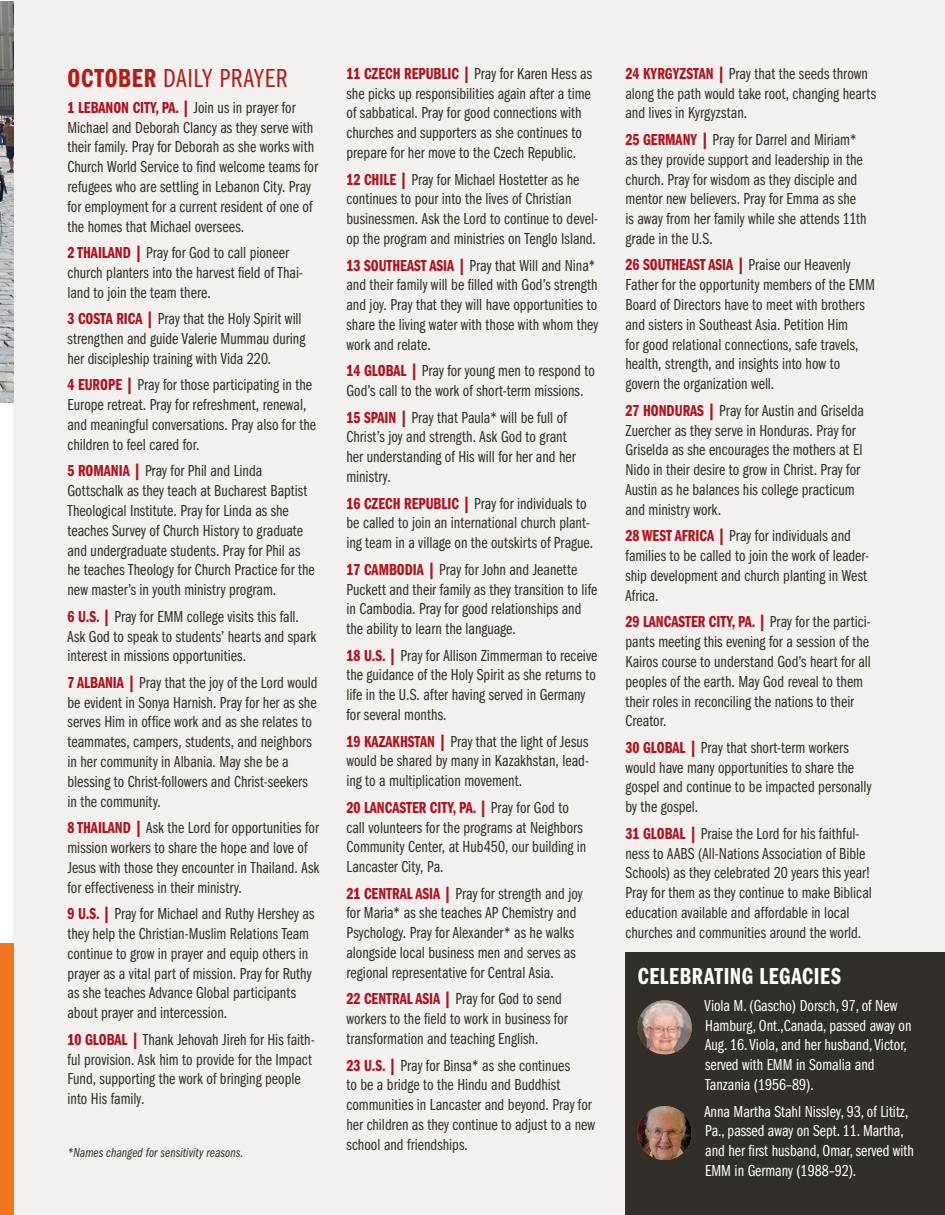
<style>
.page{position:relative;width:945px;height:1215px;background:#fff}
.page>*{position:absolute;margin:0;border:0;box-sizing:border-box;transform-origin:0 0}
.t1{font:27px "Franklin Gothic LT Pro Bk Cm";letter-spacing:.03em;color:#b41d15}
.t2{font:24px "Franklin Gothic LT Pro Dm Cm";letter-spacing:.025em;color:#fff}
.t3{font:16.5px/19.8px "Franklin Gothic LT Pro Bk Cm";letter-spacing:.005em;color:#342d22}
.t4{font:16.5px/19.8px "Franklin Gothic LT Pro Bk Cm";color:#fff}
.t5{font:16.5px "Franklin Gothic LT Pro Dm Cm";color:#b0131c}
.t6{font:13.5px "Franklin Gothic LT Pro Bk Cm It";letter-spacing:.005em;color:#342d22}
.s1{font-family:"Franklin Gothic LT Pro Dm Cm"}
.s2{font-family:"Franklin Gothic LT Pro Bk Cm";color:#342d22}
.s3{font-family:"Franklin Gothic LT Pro Dm Cm";color:#b0131c}
</style>
<div class="page">
<div style="left:14px;top:0;width:931px;height:1215px;background:#f2f1f0"></div>
<div style="left:0;top:943px;width:14px;height:272px;background:#f37521"></div>
<div style="left:626px;top:952px;width:319px;height:263px;background:#322f2a"></div>
<img style="left:638px;top:1000px;width:54px;height:54px">
<img style="left:638px;top:1106px;width:54px;height:54px">
<img style="left:0;top:2px;width:14px;height:400px">
<h1 class="t1" style="left:68px;top:63px;width:221px"><span class="s1">OCTOBER</span> DAILY PRAYER</h1>
<p class="t5" style="left:68px;top:98px;width:230px">1 LEBANON CITY, PA. | <span class="s2">Join us in prayer for</span></p>
<p class="t3" style="left:68px;top:117px;width:252px">Michael and Deborah Clancy as they serve with their family. Pray for Deborah as she works with Church World Service to find welcome teams for refugees who are settling in Lebanon City. Pray for employment for a current resident of one of the homes that Michael oversees.</p>
<p class="t3" style="left:68px;top:243px;width:237px"><span class="s3">2 THAILAND |</span> Pray for God to call pioneer church planters into the harvest field of Thai&shy;land to join the team there.</p>
<p class="t3" style="left:68px;top:309px;width:239px"><span class="s3">3 COSTA RICA |</span> Pray that the Holy Spirit will strengthen and guide Valerie Mummau during her discipleship training with Vida 220.</p>
<p class="t3" style="left:68px;top:375px;width:250px"><span class="s3">4 EUROPE |</span> Pray for those participating in the Europe retreat. Pray for refreshment, renewal, and meaningful conversations. Pray also for the children to feel cared for.</p>
<p class="t3" style="left:68px;top:461px;width:249px"><span class="s3">5 ROMANIA |</span> Pray for Phil and Linda Gottschalk as they teach at Bucharest Baptist Theological Institute. Pray for Linda as she teaches Survey of Church History to graduate and undergraduate students. Pray for Phil as he teaches Theology for Church Practice for the new master’s in youth ministry program.</p>
<p class="t3" style="left:68px;top:607px;width:250px"><span class="s3">6 U.S. |</span> Pray for EMM college visits this fall.<br>Ask God to speak to students’ hearts and spark interest in missions opportunities.</p>
<p class="t3" style="left:68px;top:673px;width:252px"><span class="s3">7 ALBANIA |</span> Pray that the joy of the Lord would be evident in Sonya Harnish. Pray for her as she serves Him in office work and as she relates to teammates, campers, students, and neighbors in her community in Albania. May she be a blessing to Christ-followers and Christ-seekers in the community.</p>
<p class="t3" style="left:68px;top:818px;width:253px"><span class="s3">8 THAILAND |</span> Ask the Lord for opportunities for mission workers to share the hope and love of Jesus with those they encounter in Thailand. Ask for effectiveness in their ministry.</p>
<p class="t3" style="left:68px;top:904px;width:248px"><span class="s3">9 U.S. |</span> Pray for Michael and Ruthy Hershey as they help the Christian-Muslim Relations Team continue to grow in prayer and equip others in prayer as a vital part of mission. Pray for Ruthy as she teaches Advance Global participants about prayer and intercession.</p>
<p class="t3" style="left:68px;top:1030px;width:249px"><span class="s3">10 GLOBAL |</span> Thank Jehovah Jireh for His faith&shy;ful provision. Ask him to provide for the Impact Fund, supporting the work of bringing people into His family.</p>
<p class="t6" style="left:68px;top:1145px;width:177px">*Names changed for sensitivity reasons.</p>
<p class="t3" style="left:346px;top:64px;width:247px"><span class="s3">11 CZECH REPUBLIC |</span> Pray for Karen Hess as she picks up responsibilities again after a time of sabbatical. Pray for good connections with churches and supporters as she continues to prepare for her move to the Czech Republic.</p>
<p class="t3" style="left:346px;top:169px;width:253px"><span class="s3">12 CHILE |</span> Pray for Michael Hostetter as he continues to pour into the lives of Christian businessmen. Ask the Lord to continue to devel&shy;op the program and ministries on Tenglo Island.</p>
<p class="t3" style="left:346px;top:255px;width:253px"><span class="s3">13 SOUTHEAST ASIA |</span> Pray that Will and Nina* and their family will be filled with God’s strength and joy. Pray that they will have opportunities to share the living water with those with whom they work and relate.</p>
<p class="t3" style="left:346px;top:361px;width:250px"><span class="s3">14 GLOBAL |</span> Pray for young men to respond to<br>God’s call to the work of short-term missions.</p>
<p class="t3" style="left:346px;top:408px;width:231px"><span class="s3">15 SPAIN |</span> Pray that Paula* will be full of Christ’s joy and strength. Ask God to grant her understanding of His will for her and her ministry.</p>
<p class="t3" style="left:346px;top:493px;width:248px"><span class="s3">16 CZECH REPUBLIC |</span> Pray for individuals to be called to join an international church plant&shy;ing team in a village on the outskirts of Prague.</p>
<p class="t3" style="left:346px;top:560px;width:252px"><span class="s3">17 CAMBODIA |</span> Pray for John and Jeanette Puckett and their family as they transition to life in Cambodia. Pray for good relationships and the ability to learn the language.</p>
<p class="t3" style="left:346px;top:646px;width:252px"><span class="s3">18 U.S. |</span> Pray for Allison Zimmerman to receive the guidance of the Holy Spirit as she returns to life in the U.S. after having served in Germany for several months.</p>
<p class="t3" style="left:346px;top:732px;width:244px;text-align:justify"><span class="s3">19 KAZAKHSTAN |</span> Pray that the light of Jesus would be shared by many in Kazakhstan, lead&shy;ing to a multiplication movement.</p>
<p class="t5" style="left:346px;top:798px;width:224px">20 LANCASTER CITY, PA. | <span class="s2">Pray for God to</span></p>
<p class="t3" style="left:346px;top:817px;width:241px">call volunteers for the programs at Neighbors<br>Community Center, at Hub450, our building in<br>Lancaster City, Pa.</p>
<p class="t3" style="left:346px;top:884px;width:238px"><span class="s3">21 CENTRAL ASIA |</span> Pray for strength and joy for Maria* as she teaches AP Chemistry and Psychology. Pray for Alexander* as he walks alongside local business men and serves as regional representative for Central Asia.</p>
<p class="t3" style="left:346px;top:989px;width:223px"><span class="s3">22 CENTRAL ASIA |</span> Pray for God to send workers to the field to work in business for transformation and teaching English.</p>
<p class="t3" style="left:346px;top:1056px;width:250px"><span class="s3">23 U.S. |</span> Pray for Binsa* as she continues<br>to be a bridge to the Hindu and Buddhist communities in Lancaster and beyond. Pray for her children as they continue to adjust to a new school and friendships.</p>
<p class="t3" style="left:625px;top:64px;width:252px"><span class="s3">24 KYRGYZSTAN |</span> Pray that the seeds thrown along the path would take root, changing hearts and lives in Kyrgyzstan.</p>
<p class="t3" style="left:625px;top:130px;width:243px"><span class="s3">25 GERMANY |</span> Pray for Darrel and Miriam* as they provide support and leadership in the church. Pray for wisdom as they disciple and mentor new believers. Pray for Emma as she is away from her family while she attends 11th grade in the U.S.</p>
<p class="t3" style="left:625px;top:255px;width:251px"><span class="s3">26 SOUTHEAST ASIA |</span> Praise our Heavenly Father for the opportunity members of the EMM Board of Directors have to meet with brothers and sisters in Southeast Asia. Petition Him<br>for good relational connections, safe travels, health, strength, and insights into how to govern the organization well.</p>
<p class="t3" style="left:625px;top:401px;width:240px"><span class="s3">27 HONDURAS |</span> Pray for Austin and Griselda Zuercher as they serve in Honduras. Pray for Griselda as she encourages the mothers at El Nido in their desire to grow in Christ. Pray for Austin as he balances his college practicum and ministry work.</p>
<p class="t3" style="left:625px;top:526px;width:245px"><span class="s3">28 WEST AFRICA |</span> Pray for individuals and families to be called to join the work of leader&shy;ship development and church planting in West Africa.</p>
<p class="t5" style="left:625px;top:613px;width:247px">29 LANCASTER CITY, PA. | <span class="s2">Pray for the partici-</span></p>
<p class="t3" style="left:625px;top:632px;width:247px">pants meeting this evening for a session of the Kairos course to understand God’s heart for all peoples of the earth. May God reveal to them their roles in reconciling the nations to their Creator.</p>
<p class="t3" style="left:625px;top:738px;width:248px"><span class="s3">30 GLOBAL |</span> Pray that short-term workers would have many opportunities to share the gospel and continue to be impacted personally by the gospel.</p>
<p class="t3" style="left:625px;top:824px;width:248px"><span class="s3">31 GLOBAL |</span> Praise the Lord for his faithful&shy;ness to AABS (All-Nations Association of Bible Schools) as they celebrated 20 years this year!<br>Pray for them as they continue to make Biblical education available and affordable in local churches and communities around the world.</p>
<h2 class="t2" style="left:638px;top:963px;width:205px">CELEBRATING LEGACIES</h2>
<p class="t4" style="left:704px;top:996px;width:209px">Viola M. (Gascho) Dorsch, 97, of New<br>Hamburg, Ont.,Canada, passed away on<br>Aug. 16. Viola, and her husband, Victor, served with EMM in Somalia and<br>Tanzania (1956–89).</p>
<p class="t4" style="left:704px;top:1101px;width:211px">Anna Martha Stahl Nissley, 93, of Lititz, Pa., passed away on Sept. 11. Martha, and her first husband, Omar, served with EMM in Germany (1988–92).</p>
</div>
